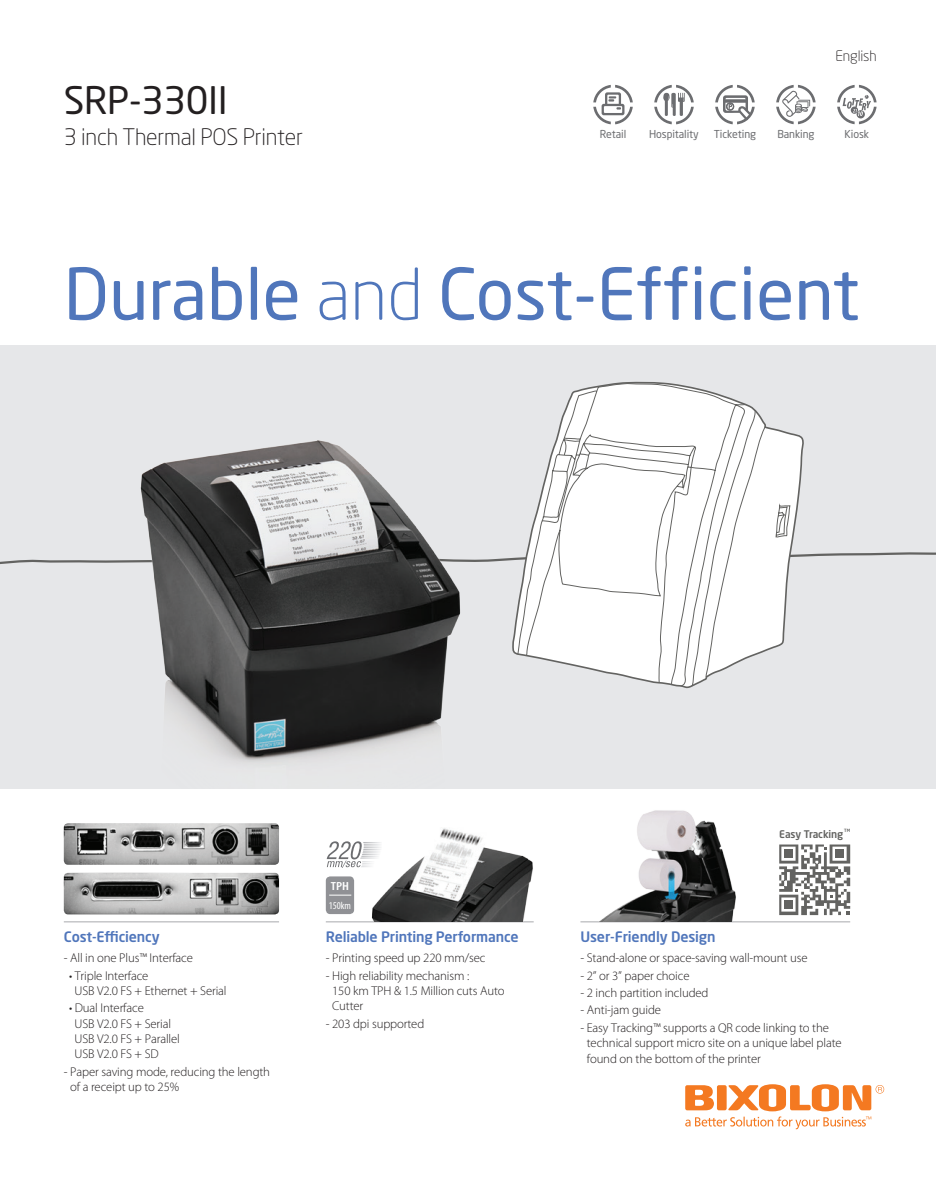
<style>
.page{position:relative;width:936px;height:1191px;background:#fff}
.page>*{position:absolute;margin:0;border:0;box-sizing:border-box;transform-origin:0 0}
.t1{font:70.5px "Neo Sans Pro Cyr";color:#5076bb}
.t2{font:37.5px "Neo Sans Pro Cyr";letter-spacing:-.01em;color:#231f20}
.t3{font:300 22.5px "Neo Sans Pro Cyr";letter-spacing:-.01em;color:#231f20}
.t4{font:500 14.25px "Neo Sans Pro Cyr";letter-spacing:-.01em;color:#5076bb}
.t5{font:300 14.25px "Neo Sans Pro Cyr";letter-spacing:-.01em;color:#231f20}
.t6{font:300 12.75px/15.3px "Myriad Pro";letter-spacing:-.01em;color:#231f20}
.t7{font:600 condensed 11.85px "Myriad Pro";color:#fff;scale:1.19 1}
.t8{font:10.8px "Neo Sans Pro Cyr";letter-spacing:-.01em;color:#6c6d70}
.t9{font:500 10.5px "Neo Sans Pro Cyr";letter-spacing:-.01em;color:#636361}
.t10{font:condensed 10.35px "Myriad Pro";color:#fff}
.t11{font:500 4.35px "Neo Sans Pro Cyr";color:#636361}
.s1{font-weight:300}
</style>
<div class="page">
<svg style="left:776px;top:85px;width:39px;height:39px"></svg>
<hr style="left:64px;top:921px;width:215px;height:1px;background:#a8a9ad">
<hr style="left:326px;top:921px;width:207px;height:1px;background:#a8a9ad">
<img style="left:372px;top:828px;width:161px;height:93px">
<hr style="left:580px;top:921px;width:270px;height:1px;background:#a8a9ad">
<div style="left:0;top:344px;width:935px;height:444px;background:#e6e7e9"></div>
<svg style="left:0;top:552px;width:935px;height:12px"></svg>
<img style="left:42px;top:440px;width:459px;height:323px">
<svg style="left:685px;top:1084px;width:199px;height:45px"></svg>
<svg style="left:837px;top:85px;width:39px;height:39px"></svg>
<svg style="left:715px;top:85px;width:39px;height:39px"></svg>
<svg style="left:654px;top:85px;width:39px;height:39px"></svg>
<svg style="left:593px;top:85px;width:39px;height:39px"></svg>
<img style="left:64px;top:873px;width:215px;height:41px">
<img style="left:64px;top:823px;width:215px;height:41px">
<div style="left:326px;top:876px;width:28px;height:38px;background:#909195;border-radius:4px"></div>
<svg style="left:329px;top:895px;width:22px;height:1px"></svg>
<img style="left:600px;top:810px;width:136px;height:111px">
<svg style="left:326px;top:841px;width:56px;height:27px"></svg>
<svg style="left:779px;top:844px;width:71px;height:71px"></svg>
<div style="left:835px;top:849px;width:8px;height:9px;background:#636361"></div>
<div style="left:784px;top:900px;width:8px;height:8px;background:#636361"></div>
<div style="left:784px;top:849px;width:8px;height:9px;background:#636361"></div>
<svg style="left:510px;top:381px;width:295px;height:308px"></svg>
<svg style="left:517px;top:382px;width:274px;height:305px"></svg>
<p class="t5" style="left:835px;top:47px;width:43px">English</p>
<h2 class="t2" style="left:64px;top:77px;width:165px">SRP-330II</h2>
<h3 class="t3" style="left:64px;top:123px;width:240px">3 inch Thermal POS Printer</h3>
<p class="t8" style="left:599px;top:128px;width:28px">Retail</p>
<p class="t8" style="left:649px;top:128px;width:51px">Hospitality</p>
<p class="t8" style="left:713px;top:128px;width:44px">Ticketing</p>
<p class="t8" style="left:844px;top:128px;width:26px">Kiosk</p>
<p class="t8" style="left:777px;top:128px;width:38px">Banking</p>
<h1 class="t1" style="left:64px;top:251px;width:797px">Durable <span class="s1">and</span> Cost-Efficient</h1>
<p class="t4" style="left:64px;top:927px;width:97px">Cost-Efficiency</p>
<p class="t6" style="left:64px;top:950px;width:131px">- All in one Plus™ Interface</p>
<p class="t6" style="left:74px;top:968px;width:154px;text-indent:-5px">• Triple Interface<br>USB V2.0 FS + Ethernet + Serial</p>
<p class="t6" style="left:74px;top:1000px;width:107px;text-indent:-5px">• Dual Interface<br>USB V2.0 FS + Serial<br>USB V2.0 FS + Parallel<br>USB V2.0 FS + SD</p>
<p class="t6" style="left:70px;top:1064px;width:201px;text-indent:-6px">- Paper saving mode, reducing the length of a receipt up to 25%</p>
<p class="t7" style="left:331px;top:880px;width:17px">TPH</p>
<p class="t10" style="left:329px;top:899px;width:24px">150km</p>
<p class="t4" style="left:326px;top:927px;width:194px">Reliable Printing Performance</p>
<p class="t6" style="left:326px;top:950px;width:161px">- Printing speed up 220 mm/sec</p>
<p class="t6" style="left:332px;top:968px;width:174px;text-indent:-6px">- High reliability mechanism :<br>150 km TPH &amp; 1.5 Million cuts Auto<br>Cutter</p>
<p class="t6" style="left:326px;top:1016px;width:100px">- 203 dpi supported</p>
<p class="t11" style="left:844px;top:827px;width:7px">TM</p>
<p class="t9" style="left:779px;top:827px;width:66px">Easy Tracking</p>
<p class="t4" style="left:580px;top:927px;width:137px">User-Friendly Design</p>
<p class="t6" style="left:580px;top:950px;width:229px">- Stand-alone or space-saving wall-mount use</p>
<p class="t6" style="left:580px;top:968px;width:111px">- 2” or 3” paper choice</p>
<p class="t6" style="left:580px;top:985px;width:130px">- 2 inch partition included</p>
<p class="t6" style="left:580px;top:1002px;width:82px">- Anti-jam guide</p>
<p class="t6" style="left:586px;top:1020px;width:256px;text-indent:-6px">- Easy Tracking™ supports a QR code linking to the technical support micro site on a unique label plate found on the bottom of the printer</p>
</div>
